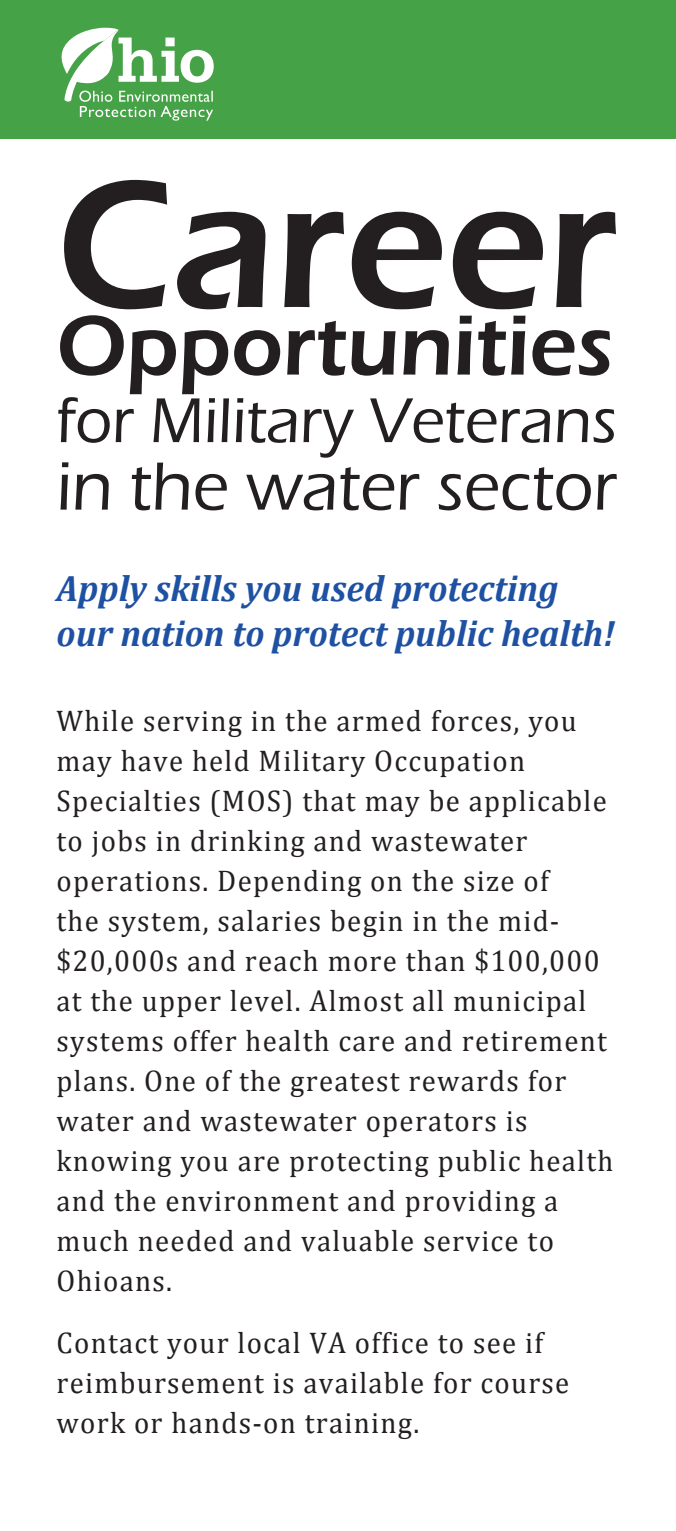
<style>
.page{position:relative;width:676px;height:1531px;background:#fff}
.page>*{position:absolute;margin:0;border:0;box-sizing:border-box;transform-origin:0 0}
.t1{font:600 187.5px "Eras ITC";color:#231f20;scale:.96 1}
.t2{font:600 87.5px "Eras ITC";color:#231f20;scale:.96 1}
.t3{font:500 70.5px "Eras ITC";color:#231f20;scale:.96 1}
.t4{font:500 65.5px "Eras ITC";color:#231f20;scale:.96 1}
.t5{font:italic 700 37px/45px "Cambria";color:#1f51a3;scale:.96 1}
.t6{font:30px/40px "Cambria";letter-spacing:.045em;color:#231f20;scale:.96 1}
</style>
<div class="page">
<div style="left:0;top:0;width:676px;height:139px;background:#46a246"></div>
<svg style="left:61px;top:28px;width:153px;height:93px"></svg>
<h1 class="t1" style="left:57px;top:138px;width:585px">Career</h1>
<h2 class="t2" style="left:57px;top:296px;width:581px">Opportunities</h2>
<h3 class="t4" style="left:57px;top:384px;width:585px">for Military Veterans</h3>
<h3 class="t3" style="left:57px;top:447px;width:585px">in the water sector</h3>
<p class="t5" style="left:57px;top:565px;width:583px">Apply skills you used protecting our nation to protect public health!</p>
<p class="t6" style="left:57px;top:700px;width:581px">While serving in the armed forces, you may have held Military Occupation Specialties (MOS) that may be applicable to jobs in drinking and wastewater operations. Depending on the size of<br>the system, salaries begin in the mid-$20,000s and reach more than $100,000 at the upper level. Almost all municipal systems offer health care and retirement plans. One of the greatest rewards for water and wastewater operators is knowing you are protecting public health and the environment and providing a much needed and valuable service to Ohioans.</p>
<p class="t6" style="left:57px;top:1323px;width:535px">Contact your local VA office to see if reimbursement is available for course work or hands-on training.</p>
</div>
